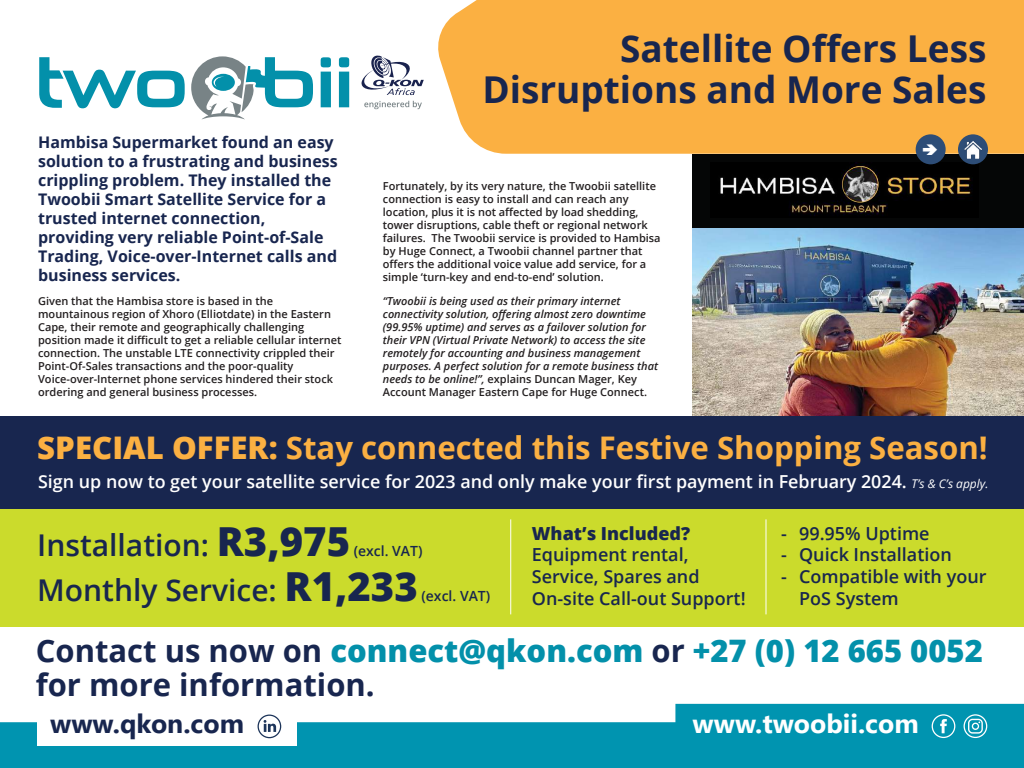
<style>
.page{position:relative;width:1024px;height:768px;background:#fff}
.page>*{position:absolute;margin:0;border:0;box-sizing:border-box;transform-origin:0 0}
.t1{font:700 37px/41px "Open Sans";color:#18264f;text-align:right}
.t2{font:700 31.2px "Open Sans";color:#fbb042}
.t3{font:700 31px/34px "Open Sans";color:#18264f}
.t4{font:600 30px "Open Sans";color:#18264f}
.t5{font:700 26.6px "Segoe UI";color:#fff}
.t6{font:700 26.6px "Segoe UI";color:#18264f}
.t7{font:600 18px/21.6px "Open Sans";color:#18264f}
.t8{font:800 18px "Open Sans";color:#18264f}
.t9{font:600 17.9px "Open Sans";color:#fff}
.t10{font:700 16px/19px "Open Sans";color:#18264f}
.t11{font:600 14px "Open Sans";color:#18264f}
.t12{font:600 11px/13px "Open Sans";color:#231f20}
.t13{font:italic 600 11px/13px "Open Sans";color:#231f20}
.s1{font-style:normal}
.s2{font-weight:800}
.s3{font-weight:400;font-style:italic;font-size:12px}
.s4{font-weight:800;font-size:40px}
.s5{font-weight:800;color:#0390aa}
</style>
<div class="page">
<div style="left:0;top:509px;width:1024px;height:117px;background:#cbdb2c"></div>
<img style="left:692px;top:228px;width:332px;height:188px">
<div style="left:692px;top:154px;width:332px;height:74px;background:#050606"></div>
<img style="left:720px;top:162px;width:258px;height:54px">
<img style="left:842px;top:166px;width:36px;height:37px;border-radius:18px">
<svg style="left:0;top:704px;width:1024px;height:64px;background:#24a3bb"></svg>
<div style="left:38px;top:703px;width:259px;height:43px;background:#fff"></div>
<svg style="left:321px;top:57px;width:10px;height:50px"></svg>
<svg style="left:339px;top:57px;width:10px;height:50px"></svg>
<svg style="left:39px;top:57px;width:146px;height:51px"></svg>
<svg style="left:191px;top:56px;width:122px;height:64px"></svg>
<svg style="left:361px;top:55px;width:63px;height:40px"></svg>
<svg style="left:364px;top:101px;width:58px;height:8px"></svg>
<div style="left:438px;top:0;width:586px;height:154px;background:#fbb042"></div>
<hr style="left:510px;top:519px;width:1px;height:95px;background:#fff">
<hr style="left:766px;top:519px;width:1px;height:95px;background:#fff">
<div style="left:0;top:416px;width:1024px;height:92px;background:#18264f"></div>
<svg style="left:932px;top:714px;width:23px;height:24px"></svg>
<svg style="left:964px;top:714px;width:23px;height:24px"></svg>
<svg style="left:258px;top:715px;width:23px;height:23px"></svg>
<div style="left:916px;top:134px;width:30px;height:30px;background:#2d4d77;border-radius:50%"></div>
<div style="left:958px;top:134px;width:30px;height:30px;background:#2d4d77;border-radius:50%"></div>
<img style="left:964px;top:141px;width:18px;height:17px">
<h1 class="t1" style="left:482px;top:28px;width:506px">Satellite Offers Less<br>Disruptions and More Sales</h1>
<p class="t10" style="left:38px;top:132px;width:301px">Hambisa Supermarket found an easy solution to a frustrating and business crippling problem. They installed the Twoobii Smart Satellite Service for a trusted internet connection, providing very reliable Point-of-Sale Trading, Voice-over-Internet calls and business services.</p>
<p class="t12" style="left:38px;top:294px;width:305px">Given that the Hambisa store is based in the mountainous region of Xhoro (Elliotdate) in the Eastern Cape, their remote and geographically challenging position made it difficult to get a reliable cellular internet connection. The unstable LTE connectivity crippled their Point-Of-Sales transactions and the poor-quality Voice-over-Internet phone services hindered their stock ordering and general business processes.</p>
<p class="t12" style="left:383px;top:179px;width:279px">Fortunately, by its very nature, the Twoobii satellite connection is easy to install and can reach any location, plus it is not affected by load shedding, tower disruptions, cable theft or regional network failures. The Twoobii service is provided to Hambisa by Huge Connect, a Twoobii channel partner that offers the additional voice value add service, for a simple ‘turn-key and end-to-end’ solution.</p>
<p class="t13" style="left:383px;top:294px;width:277px">“Twoobii is being used as their primary internet connectivity solution, offering almost zero downtime (99.95% uptime) and serves as a failover solution for their VPN (Virtual Private Network) to access the site remotely for accounting and business management purposes. A perfect solution for a remote business that needs to be online!”, <span class="s1">explains Duncan Mager, Key Account Manager Eastern Cape for Huge Connect.</span></p>
<h2 class="t2" style="left:37px;top:426px;width:952px"><span class="s2">SPECIAL OFFER:</span> Stay connected this Festive Shopping Season!</h2>
<h3 class="t9" style="left:38px;top:470px;width:952px">Sign up now to get your satellite service for 2023 and only make your first payment in February 2024. <span class="s3">T’s &amp; C’s apply.</span></h3>
<h3 class="t4" style="left:37px;top:524px;width:314px">Installation: <span class="s4">R3,975</span></h3>
<p class="t11" style="left:354px;top:541px;width:70px">(excl. VAT)</p>
<h3 class="t4" style="left:37px;top:569px;width:382px">Monthly Service: <span class="s4">R1,233</span></h3>
<p class="t11" style="left:421px;top:586px;width:70px">(excl. VAT)</p>
<h3 class="t8" style="left:532px;top:520px;width:160px">What’s Included?</h3>
<h3 class="t7" style="left:532px;top:544px;width:215px">Equipment rental,<br>Service, Spares and<br>On-site Call-out Support!</h3>
<h3 class="t7" style="left:781px;top:522px;width:150px">- 99.95% Uptime</h3>
<h3 class="t7" style="left:781px;top:544px;width:172px">- Quick Installation</h3>
<h3 class="t7" style="left:799px;top:565px;width:189px;text-indent:-18px">- Compatible with your<br>PoS System</h3>
<h3 class="t3" style="left:36px;top:633px;width:949px">Contact us now on <span class="s5">connect@qkon.com</span> or <span class="s5">+27 (0) 12 665 0052 </span>for more information.</h3>
<h3 class="t6" style="left:50px;top:699px;width:195px">www.qkon.com</h3>
<h3 class="t5" style="left:693px;top:699px;width:228px">www.twoobii.com</h3>
</div>
